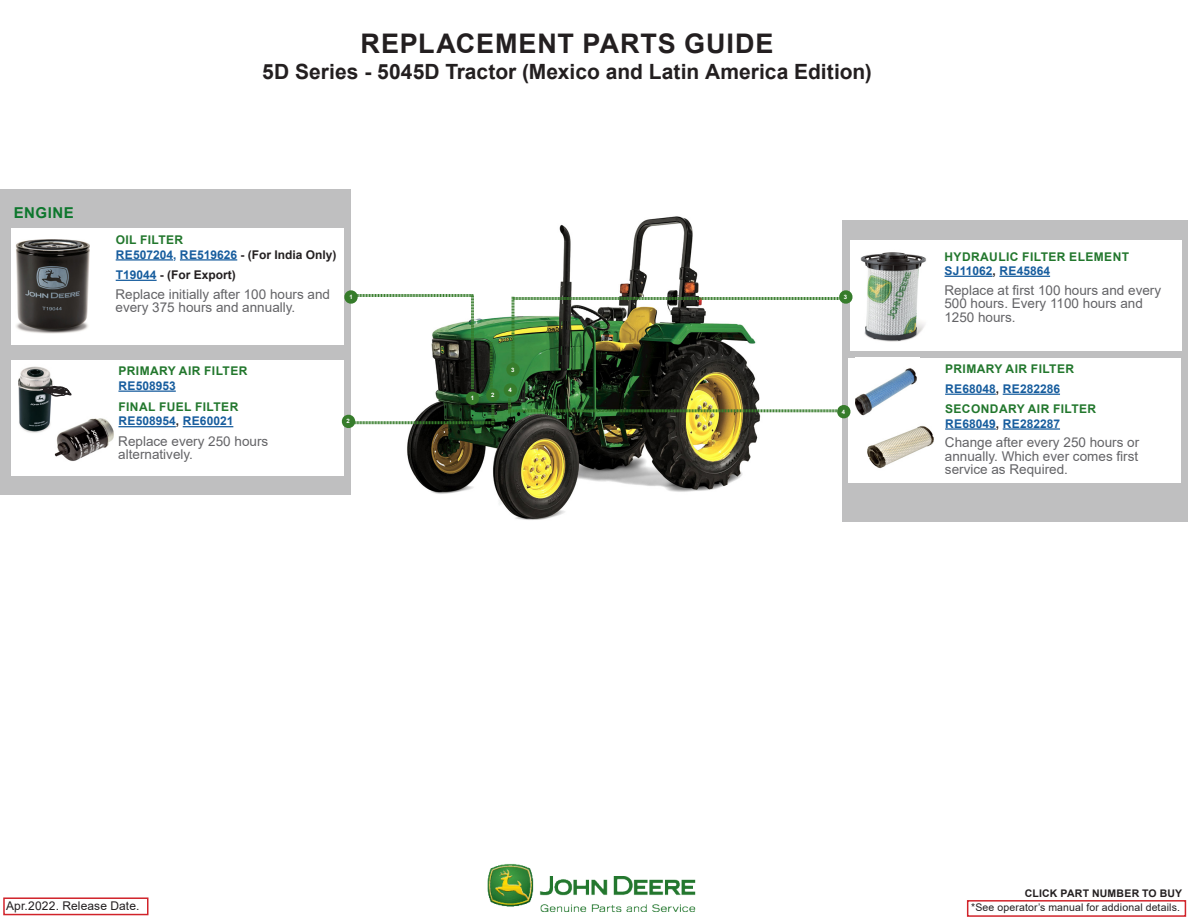
<style>
.page{position:relative;width:1188px;height:918px;background:#fff}
.page>*{position:absolute;margin:0;border:0;box-sizing:border-box;transform-origin:0 0}
.Title_Medium_24pt_Bl{font:700 27px "Arial";letter-spacing:.035em;color:#231f20}
.Title_Medium_24pt_Bl-2{font:700 21px "Arial";color:#231f20}
.head{font:700 15px "Arial";letter-spacing:.035em;color:#0d772d}
.Filter_Name{font:13.5px/13.5px "Arial";color:#636366}
.Replace_Copy{font:13.5px/13.5px "Arial";color:#636366}
.Filter_Name-2{font:700 12px/14.4px "Arial";letter-spacing:.035em;color:#22772d}
.Filter_Name-3{font:700 12px/14.4px "Arial";color:#175d9e}
.t1{font:12px "Arial";letter-spacing:.015em;color:#231f20}
.Filter_Name-4{font:700 12px "Arial";color:#231f20}
.t2{font:10.5px "Arial";letter-spacing:.015em;color:#231f20}
.t3{font:700 10.5px "Arial";letter-spacing:.02em;color:#231f20}
.Replace_Copy-2{font:700 6px "Arial";color:#fff}
.s1{color:#22772d}
.s2{color:#231f20}
.s3{color:#175d9e}
</style>
<div class="page">
<img style="left:487px;top:864px;width:209px;height:48px">
<img style="left:407px;top:216px;width:351px;height:304px">
<div style="left:0;top:189px;width:351px;height:306px;background:#bfbfc0"></div>
<div style="left:842px;top:220px;width:346px;height:302px;background:#bfbfc0"></div>
<div style="left:11px;top:228px;width:332px;height:117px;background:#fff"></div>
<div style="left:11px;top:360px;width:332px;height:116px;background:#fff"></div>
<div style="left:848px;top:358px;width:333px;height:124px;background:#fff"></div>
<div style="left:850px;top:240px;width:332px;height:110px;background:#fff"></div>
<div style="left:3px;top:897px;width:145px;height:18px;background:#fff;border:2px solid #d1232a"></div>
<div style="left:967px;top:900px;width:219px;height:17px;border:2px solid #d1232a"></div>
<hr style="left:116px;top:259px;width:57px;height:2px;background:#175d9e">
<hr style="left:180px;top:259px;width:57px;height:2px;background:#175d9e">
<hr style="left:116px;top:280px;width:41px;height:1px;background:#175d9e">
<img style="left:16px;top:239px;width:74px;height:95px">
<img style="left:860px;top:252px;width:66px;height:90px">
<hr style="left:118px;top:391px;width:58px;height:1px;background:#175d9e">
<hr style="left:118px;top:426px;width:58px;height:1px;background:#175d9e">
<hr style="left:183px;top:426px;width:50px;height:1px;background:#175d9e">
<img style="left:18px;top:366px;width:35px;height:67px">
<img style="left:54px;top:418px;width:60px;height:43px">
<img style="left:867px;top:425px;width:67px;height:44px">
<img style="left:856px;top:368px;width:61px;height:48px">
<hr style="left:945px;top:276px;width:48px;height:1px;background:#175d9e">
<hr style="left:999px;top:276px;width:51px;height:1px;background:#175d9e">
<hr style="left:945px;top:394px;width:51px;height:1px;background:#175d9e">
<hr style="left:1003px;top:394px;width:57px;height:1px;background:#175d9e">
<hr style="left:945px;top:428px;width:51px;height:2px;background:#175d9e">
<hr style="left:1003px;top:428px;width:57px;height:2px;background:#175d9e">
<svg style="left:341px;top:287px;width:513px;height:144px"></svg>
<svg style="left:37px;top:383px;width:35px;height:15px"></svg>
<p class="Title_Medium_24pt_Bl" style="left:361px;top:25px;width:414px">REPLACEMENT PARTS GUIDE</p>
<p class="Title_Medium_24pt_Bl-2" style="left:262px;top:56px;width:611px">5D Series - 5045D Tractor (Mexico and Latin America Edition)</p>
<p class="head" style="left:14px;top:202px;width:62px">ENGINE</p>
<p class="Filter_Name-3" style="left:116px;top:233px;width:222px"><span class="s1">OIL FILTER<br></span>RE507204, RE519626 <span class="s2">- (For India Only)</span></p>
<p class="Filter_Name-4" style="left:116px;top:266px;width:122px"><span class="s3">T19044</span> - (For Export)</p>
<p class="Filter_Name" style="left:116px;top:287px;width:216px">Replace initially after 100 hours and every 375 hours and annually.</p>
<p class="Replace_Copy-2" style="left:349px;top:293px;width:5px">1</p>
<p class="Filter_Name-2" style="left:118px;top:364px;width:130px">PRIMARY AIR FILTER<br><span class="s3">RE508953</span></p>
<p class="Filter_Name-2" style="left:118px;top:400px;width:121px">FINAL FUEL FILTER<br><span class="s3">RE508954</span><span class="s2">,</span> <span class="s3">RE60021</span></p>
<p class="Filter_Name" style="left:118px;top:434px;width:152px">Replace every 250 hours alternatively.</p>
<p class="Replace_Copy-2" style="left:346px;top:417px;width:5px">2</p>
<p class="Replace_Copy-2" style="left:471px;top:394px;width:5px">1</p>
<p class="Replace_Copy-2" style="left:491px;top:391px;width:5px">2</p>
<p class="Replace_Copy-2" style="left:511px;top:365px;width:5px">3</p>
<p class="Replace_Copy-2" style="left:508px;top:386px;width:5px">4</p>
<p class="Replace_Copy-2" style="left:844px;top:293px;width:5px">3</p>
<p class="Replace_Copy-2" style="left:842px;top:407px;width:5px">4</p>
<p class="Filter_Name-2" style="left:945px;top:249px;width:186px">HYDRAULIC FILTER ELEMENT<br><span class="s3">SJ11062</span><span class="s2">,</span> <span class="s3">RE45864</span></p>
<p class="Replace_Copy" style="left:944px;top:283px;width:218px">Replace at first 100 hours and every<br>500 hours. Every 1100 hours and<br>1250 hours.</p>
<p class="Filter_Name-2" style="left:945px;top:361px;width:130px">PRIMARY AIR FILTER</p>
<p class="Filter_Name-3" style="left:945px;top:382px;width:116px">RE68048<span class="s2">,</span> RE282286</p>
<p class="Filter_Name-2" style="left:945px;top:402px;width:153px">SECONDARY AIR FILTER<br><span class="s3">RE68049</span><span class="s2">,</span> <span class="s3">RE282287</span></p>
<p class="Filter_Name" style="left:945px;top:436px;width:196px;text-align:justify">Change after every 250 hours or annually. Which ever comes first service as Required.</p>
<p class="t1" style="left:6px;top:897px;width:135px">Apr.2022. Release Date.</p>
<p class="t3" style="left:1025px;top:886px;width:159px">CLICK PART NUMBER TO BUY</p>
<p class="t2" style="left:971px;top:900px;width:210px">*See operator’s manual for addional details.</p>
</div>
